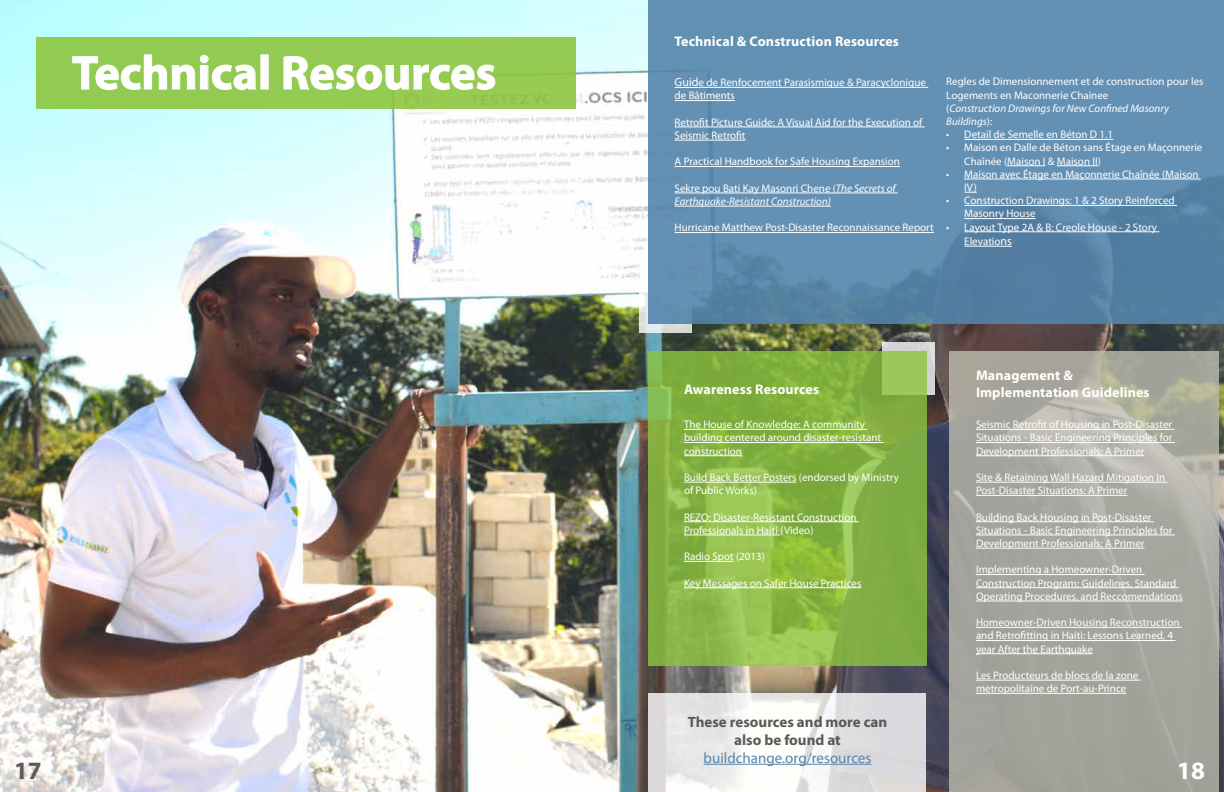
<style>
.page{position:relative;width:1224px;height:792px;background:#fff}
.page>*{position:absolute;margin:0;border:0;box-sizing:border-box;transform-origin:0 0}
.t1{font:700 48px "Myriad Pro";color:#fefefe}
.t2{font:700 25px "Myriad Pro";color:#58595b}
.t3{font:700 25px "Myriad Pro";color:#fff}
.t4{font:700 15px/18px "Myriad Pro";color:#58595b;text-align:center}
.t5{font:15px "Myriad Pro";color:#5384ab}
.t6{font:700 14px "Myriad Pro";letter-spacing:.01em;color:#fff}
.t7{font:11px/13.2px "Myriad Pro";color:#fff}
.t8{font:italic 11px/13.2px "Myriad Pro";color:#fff}
.s1{font-size:12px}
.s2{font-style:normal}
.s3{font-style:italic}
</style>
<div class="page">
<img style="left:0;top:0;width:1224px;height:792px">
<div style="left:549px;top:81px;width:36px;height:36px;background:#fff"></div>
<div style="left:36px;top:37px;width:540px;height:72px;background:#93cb52"></div>
<svg style="left:72px;top:54px;width:184px;height:36px"></svg>
<svg style="left:284px;top:56px;width:211px;height:34px"></svg>
<svg style="left:639px;top:280px;width:53px;height:53px"></svg>
<svg style="left:949px;top:351px;width:270px;height:441px;fill:#a5a49c"></svg>
<div style="left:648px;top:0;width:576px;height:324px;background:linear-gradient(to bottom,#6895b8,#5984a6)"></div>
<div style="left:882px;top:342px;width:53px;height:53px;background:linear-gradient(to right,#d3d3d5,#d5d5d6)"></div>
<svg style="left:648px;top:351px;width:279px;height:315px;fill:#81af42"></svg>
<hr style="left:684px;top:429px;width:184px;height:1px;background:#fff">
<hr style="left:684px;top:442px;width:199px;height:1px;background:#fff">
<hr style="left:684px;top:455px;width:58px;height:1px;background:#fff">
<hr style="left:684px;top:482px;width:113px;height:1px;background:#fff">
<hr style="left:684px;top:521px;width:175px;height:1px;background:#fff">
<hr style="left:684px;top:535px;width:96px;height:1px;background:#fff">
<hr style="left:684px;top:561px;width:50px;height:1px;background:#fff">
<hr style="left:684px;top:587px;width:177px;height:1px;background:#fff">
<svg style="left:675px;top:87px;width:24px;height:1px"></svg>
<hr style="left:699px;top:87px;width:229px;height:1px;background:#fff">
<hr style="left:675px;top:100px;width:60px;height:1px;background:#fff">
<hr style="left:675px;top:127px;width:250px;height:1px;background:#fff">
<hr style="left:675px;top:140px;width:71px;height:1px;background:#fff">
<hr style="left:675px;top:166px;width:225px;height:1px;background:#fff">
<hr style="left:675px;top:193px;width:223px;height:1px;background:#fff">
<hr style="left:675px;top:206px;width:156px;height:1px;background:#fff">
<hr style="left:675px;top:232px;width:259px;height:1px;background:#fff">
<hr style="left:964px;top:139px;width:149px;height:1px;background:#fff">
<hr style="left:1007px;top:166px;width:39px;height:1px;background:#fff">
<hr style="left:1057px;top:166px;width:41px;height:1px;background:#fff">
<hr style="left:964px;top:179px;width:237px;height:1px;background:#fff">
<svg style="left:964px;top:192px;width:13px;height:1px"></svg>
<hr style="left:964px;top:205px;width:213px;height:1px;background:#fff">
<hr style="left:964px;top:218px;width:72px;height:1px;background:#fff">
<hr style="left:964px;top:232px;width:195px;height:1px;background:#fff">
<hr style="left:964px;top:246px;width:37px;height:1px;background:#fff">
<hr style="left:976px;top:429px;width:199px;height:1px;background:#fff">
<hr style="left:976px;top:442px;width:199px;height:1px;background:#fff">
<hr style="left:976px;top:455px;width:168px;height:1px;background:#fff">
<hr style="left:976px;top:482px;width:192px;height:1px;background:#fff">
<hr style="left:976px;top:495px;width:151px;height:1px;background:#fff">
<hr style="left:976px;top:521px;width:178px;height:1px;background:#fff">
<hr style="left:976px;top:535px;width:199px;height:1px;background:#fff">
<hr style="left:976px;top:548px;width:168px;height:1px;background:#fff">
<hr style="left:976px;top:574px;width:169px;height:1px;background:#fff">
<hr style="left:976px;top:587px;width:203px;height:1px;background:#fff">
<hr style="left:976px;top:601px;width:207px;height:1px;background:#fff">
<hr style="left:976px;top:627px;width:206px;height:1px;background:#fff">
<hr style="left:976px;top:640px;width:200px;height:1px;background:#fff">
<hr style="left:976px;top:653px;width:117px;height:1px;background:#fff">
<hr style="left:976px;top:680px;width:165px;height:1px;background:#fff">
<hr style="left:976px;top:693px;width:150px;height:1px;background:#fff">
<svg style="left:648px;top:693px;width:278px;height:99px"></svg>
<hr style="left:704px;top:764px;width:167px;height:1px;background:#5384ab">
<h1 class="t1" style="left:72px;top:46px;width:426px">Technical Resources</h1>
<h2 class="t2" style="left:14px;top:757px;width:29px">17</h2>
<p class="t6" style="left:675px;top:33px;width:226px">Technical &amp; Construction Resources</p>
<p class="t7" style="left:675px;top:76px;width:253px"><span class="s1">Guid</span>e de Renfocement Parasismique &amp; Paracyclonique de Bâtiments</p>
<p class="t7" style="left:675px;top:116px;width:249px">Retrofit Picture Guide: A Visual Aid for the Execution of<br>Seismic Retrofit</p>
<p class="t7" style="left:675px;top:155px;width:227px">A Practical Handbook for Safe Housing Expansion</p>
<p class="t8" style="left:675px;top:181px;width:223px"><span class="s2">Sekre pou Bati Kay Masonri Chene (</span>The Secrets of<br>Earthquake-Resistant Construction)</p>
<p class="t7" style="left:675px;top:221px;width:261px">Hurricane Matthew Post-Disaster Reconnaissance Report</p>
<p class="t7" style="left:946px;top:75px;width:259px">Regles de Dimensionnement et de construction pour les Logements en Maconnerie Chainee<br>(<span class="s3">Construction Drawings for New Confined Masonry Buildings</span>):</p>
<p class="t7" style="left:946px;top:128px;width:168px">• Detail de Semelle en Béton D 1.1</p>
<p class="t7" style="left:964px;top:141px;width:240px;text-indent:-18px">• Maison en Dalle de Béton sans Étage en Maçonnerie<br>Chaînée (Maison I &amp; Maison II)</p>
<p class="t7" style="left:964px;top:168px;width:236px;text-indent:-18px">• Maison avec Étage en Maçonnerie Chaînée (Maison<br>IV)</p>
<p class="t7" style="left:964px;top:194px;width:212px;text-indent:-18px">• Construction Drawings: 1 &amp; 2 Story Reinforced<br>Masonry House</p>
<p class="t7" style="left:964px;top:220px;width:194px;line-height:14.4px;text-indent:-18px">• Layout Type 2A &amp; B: Creole House - 2 Story<br>Elevatio<span class="s1">ns</span></p>
<p class="t6" style="left:976px;top:367px;width:98px">Management &amp;</p>
<p class="t6" style="left:684px;top:381px;width:137px">Awareness Resources</p>
<p class="t6" style="left:976px;top:384px;width:175px">Implementation Guidelines</p>
<p class="t7" style="left:684px;top:418px;width:199px">The House of Knowledge: A community building centered around disaster-resistant construction</p>
<p class="t7" style="left:684px;top:471px;width:216px">Build Back Better Posters (endorsed by Ministry of Public Works)</p>
<p class="t7" style="left:684px;top:511px;width:174px">REZO: Disaster-Resistant Construction<br>Professionals in Haiti (Video)</p>
<p class="t7" style="left:684px;top:550px;width:83px">Radio Spot (2013)</p>
<p class="t7" style="left:684px;top:577px;width:179px">Key Messages on Safer House Practices</p>
<h3 class="t4" style="left:688px;top:713px;width:201px">These resources and more can also be found at</h3>
<h3 class="t5" style="left:704px;top:750px;width:169px">buildchange.org/resources</h3>
<p class="t7" style="left:976px;top:418px;width:198px;text-align:justify">Seismic Retrofit of Housing in Post-Disaster Situations - Basic Engineering Principles for Development Professionals: A Primer</p>
<p class="t7" style="left:976px;top:471px;width:191px">Site &amp; Retaining Wall Hazard Mitigation In<br>Post-Disaster Situations: A Primer</p>
<p class="t7" style="left:976px;top:511px;width:198px">Building Back Housing in Post-Disaster<br>Situations - Basic Engineering Principles for<br>Development Professionals: A Primer</p>
<p class="t7" style="left:976px;top:563px;width:208px">Implementing a Homeowner-Driven<br>Construction Program: Guidelines, Standard<br>Operating Procedures, and Reccomendations</p>
<p class="t7" style="left:976px;top:616px;width:205px">Homeowner-Driven Housing Reconstruction and Retrofitting in Haiti: Lessons Learned, 4 year After the Earthquake</p>
<p class="t7" style="left:976px;top:669px;width:164px">Les Producteurs de blocs de la zone metropolitaine de Port-au-Prince</p>
<h2 class="t3" style="left:1177px;top:757px;width:29px">18</h2>
</div>
